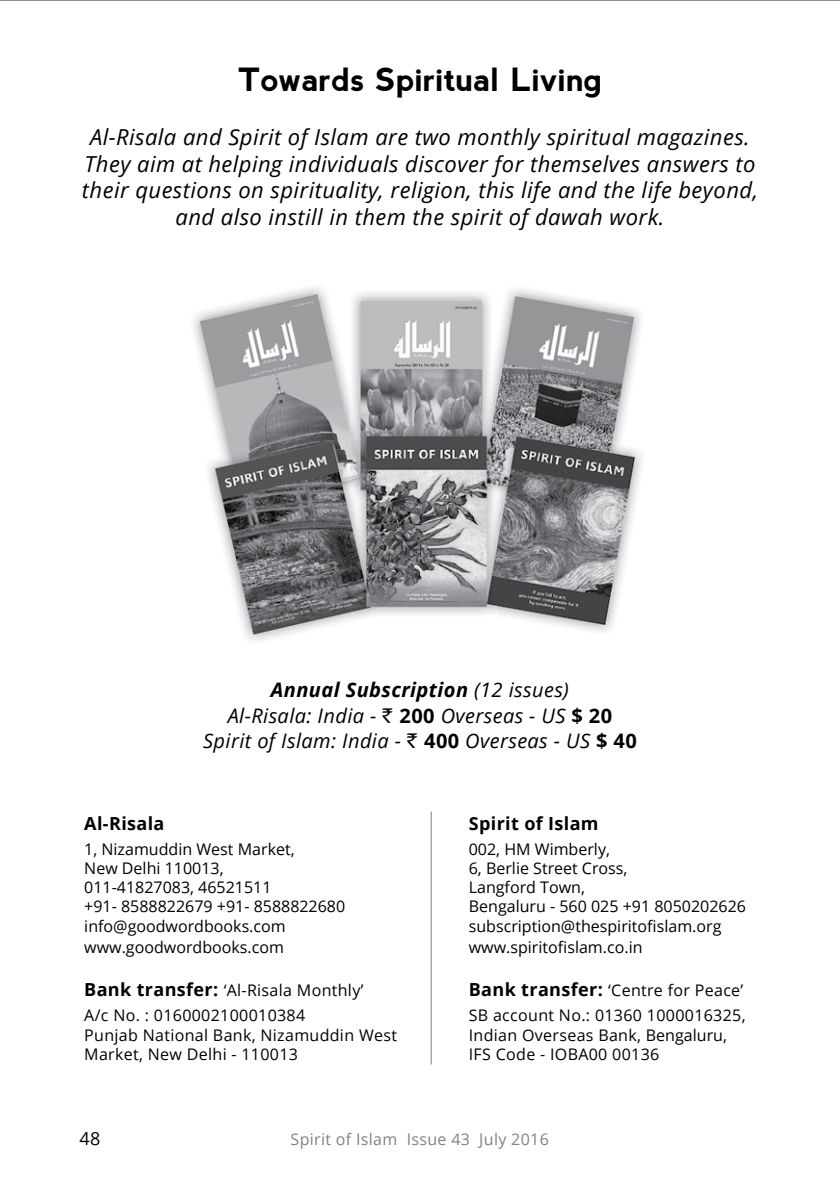
<style>
.page{position:relative;width:840px;height:1191px;background:#fff}
.page>*{position:absolute;margin:0;border:0;box-sizing:border-box;transform-origin:0 0}
.t1{font:700 32px "nevis";color:#000}
.t2{font:italic 22px/26.4px "Open Sans";letter-spacing:.02em;color:#000;text-align:center}
.t3{font:italic 20px/25.6px "Open Sans";letter-spacing:.02em;color:#000;text-align:center}
.t4{font:700 18px "Open Sans";letter-spacing:.02em;color:#000}
.t5{font:18px "Open Sans";color:#000}
.t6{font:16px/19.2px "Open Sans";color:#000}
.t7{font:16px/24.8px "Open Sans";letter-spacing:.02em;color:#000}
.t8{font:16px "Open Sans";letter-spacing:.02em;color:#808285}
.s1{font-weight:700}
.s2{font-family:"Rupee Foradian";font-style:normal}
.s3{font-weight:700;font-style:normal}
.s4{font-weight:700;font-size:18px}
</style>
<div class="page">
<hr style="left:0;top:0;width:839px;height:1px;background:#6d6e71">
<hr style="left:430px;top:811px;width:1px;height:253px;background:#808285">
<img style="left:193px;top:287px;width:449px;height:354px">
<h1 class="t1" style="left:238px;top:62px;width:365px">Towards Spiritual Living</h1>
<p class="t2" style="left:82px;top:123px;width:677px">Al-Risala and Spirit of Islam are two monthly spiritual magazines.<br>They aim at helping individuals discover for themselves answers to their questions on spirituality, religion, this life and the life beyond, and also instill in them the spirit of dawah work.</p>
<p class="t3" style="left:203px;top:676px;width:435px"><span class="s1">Annual Subscription</span> (12 issues)<br>Al-Risala: India - <span class="s2">`</span> <span class="s3">200</span> Overseas - US <span class="s3">$ 20<br></span>Spirit of Islam: India - <span class="s2">`</span> <span class="s3">400</span> Overseas - US <span class="s3">$ 40</span></p>
<p class="t4" style="left:84px;top:810px;width:82px">Al-Risala</p>
<p class="t6" style="left:84px;top:839px;width:262px">1, Nizamuddin West Market,<br>New Delhi 110013,<br>011-41827083, 46521511<br>+91- 8588822679 +91- 8588822680 info@goodwordbooks.com</p>
<p class="t6" style="left:84px;top:937px;width:201px">www.goodwordbooks.com</p>
<p class="t7" style="left:84px;top:977px;width:280px"><span class="s4">Bank transfer:</span> ‘Al-Risala Monthly’<br>A/c No. : 0160002100010384</p>
<p class="t7" style="left:84px;top:1024px;width:314px;line-height:19.2px">Punjab National Bank, Nizamuddin West<br>Market, New Delhi - 110013</p>
<p class="t4" style="left:468px;top:810px;width:131px">Spirit of Islam</p>
<p class="t6" style="left:468px;top:839px;width:278px">002, HM Wimberly,<br>6, Berlie Street Cross,<br>Langford Town,<br>Bengaluru - 560 025 +91 8050202626 subscription@thespiritofislam.org</p>
<p class="t6" style="left:468px;top:937px;width:175px">www.spiritofislam.co.in</p>
<p class="t7" style="left:468px;top:977px;width:278px"><span class="s4">Bank transfer:</span> ‘Centre for Peace’<br>SB account No.: 01360 1000016325,</p>
<p class="t7" style="left:468px;top:1024px;width:259px;line-height:19.2px">Indian Overseas Bank, Bengaluru,<br>IFS Code - IOBA00 00136</p>
<p class="t5" style="left:79px;top:1126px;width:22px">48</p>
<p class="t8" style="left:290px;top:1128px;width:260px">Spirit of Islam Issue 43 July 2016</p>
</div>
